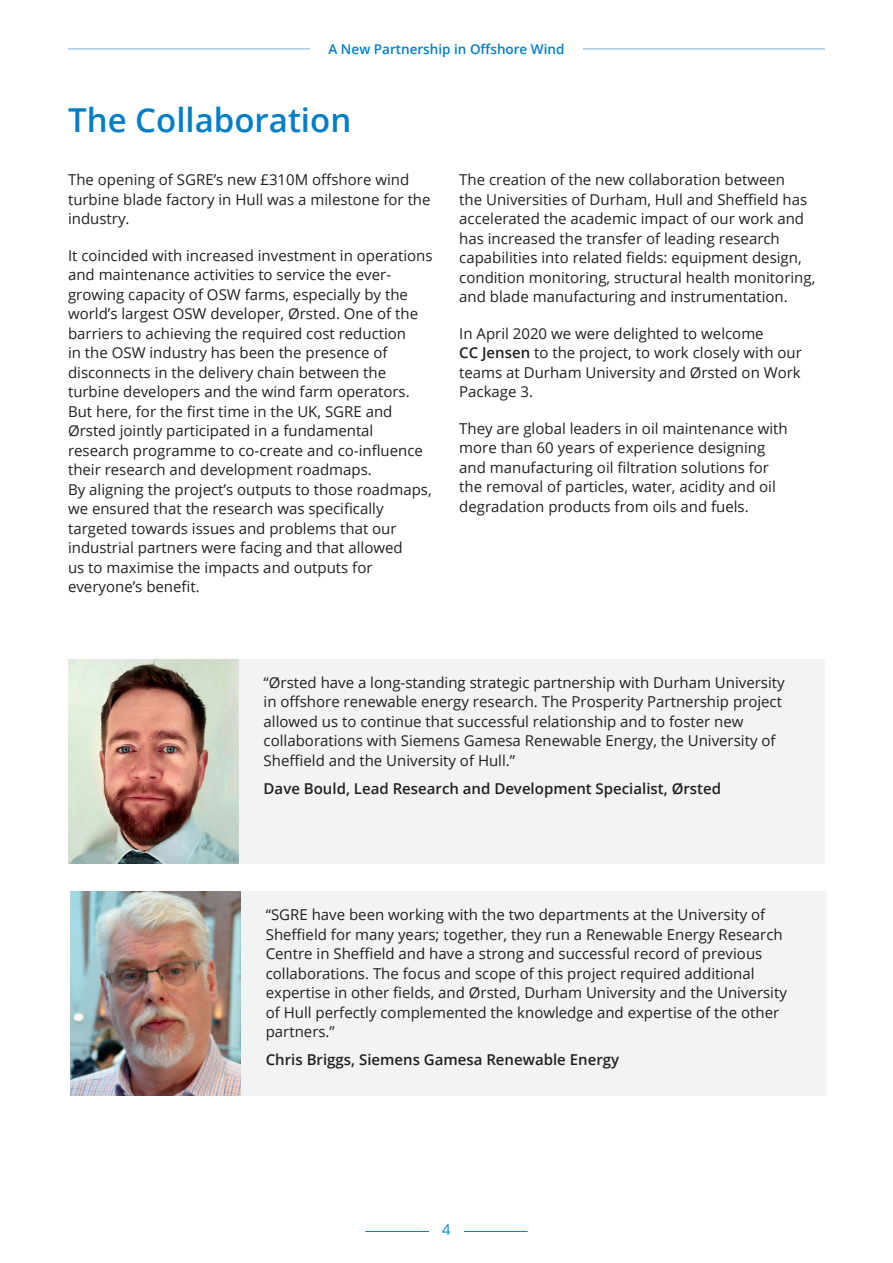
<style>
.page{position:relative;width:893px;height:1263px;background:#fff}
.page>*{position:absolute;margin:0;border:0;box-sizing:border-box;transform-origin:0 0}
.t1{font:600 33px "Open Sans";color:#007ec5}
.Body{font:15px/19.5px "Open Sans";color:#231f20}
.Body-2{font:600 15px "Open Sans";color:#231f20}
.Body-3{font:15px "Open Sans";color:#008cd0}
.t2{font:600 13.5px "Open Sans";color:#007ec5}
.s1{font-weight:600}
</style>
<div class="page">
<hr style="left:68px;top:49px;width:757px;height:1px;background:#79aede">
<div style="left:310px;top:26px;width:273px;height:45px;background:#fff"></div>
<div style="left:68px;top:659px;width:757px;height:204px;background:#f2f3f4"></div>
<div style="left:70px;top:891px;width:757px;height:205px;background:#f2f3f4"></div>
<img style="left:68px;top:659px;width:170px;height:204px">
<img style="left:70px;top:891px;width:170px;height:205px">
<hr style="left:365px;top:1231px;width:64px;height:1px;background:#007ec5">
<hr style="left:464px;top:1231px;width:64px;height:1px;background:#007ec5">
<p class="t2" style="left:329px;top:39px;width:237px">A New Partnership in Offshore Wind</p>
<p class="t1" style="left:68px;top:97px;width:285px">The Collaboration</p>
<p class="Body" style="left:68px;top:169px;width:364px">The opening of SGRE’s new £310M offshore wind turbine blade factory in Hull was a milestone for the industry.</p>
<p class="Body" style="left:68px;top:245px;width:366px">It coincided with increased investment in operations and maintenance activities to service the ever&shy;growing capacity of OSW farms, especially by the world’s largest OSW developer, Ørsted. One of the barriers to achieving the required cost reduction<br>in the OSW industry has been the presence of disconnects in the delivery chain between the turbine developers and the wind farm operators.<br>But here, for the first time in the UK, SGRE and Ørsted jointly participated in a fundamental research programme to co-create and co-influence their research and development roadmaps.<br>By aligning the project’s outputs to those roadmaps, we ensured that the research was specifically targeted towards issues and problems that our industrial partners were facing and that allowed<br>us to maximise the impacts and outputs for everyone’s benefit.</p>
<p class="Body" style="left:459px;top:169px;width:358px">The creation of the new collaboration between<br>the Universities of Durham, Hull and Sheffield has accelerated the academic impact of our work and has increased the transfer of leading research capabilities into related fields: equipment design, condition monitoring, structural health monitoring, and blade manufacturing and instrumentation.</p>
<p class="Body" style="left:459px;top:323px;width:344px">In April 2020 we were delighted to welcome<br><span class="s1">CC Jensen</span> to the project, to work closely with our teams at Durham University and Ørsted on Work Package 3.</p>
<p class="Body" style="left:459px;top:418px;width:330px">They are global leaders in oil maintenance with more than 60 years of experience designing and manufacturing oil filtration solutions for the removal of particles, water, acidity and oil degradation products from oils and fuels.</p>
<p class="Body" style="left:264px;top:672px;width:523px">“Ørsted have a long-standing strategic partnership with Durham University in offshore renewable energy research. The Prosperity Partnership project allowed us to continue that successful relationship and to foster new collaborations with Siemens Gamesa Renewable Energy, the University of Sheffield and the University of Hull.”</p>
<p class="Body-2" style="left:264px;top:778px;width:459px">Dave Bould, Lead Research and Development Specialist, Ørsted</p>
<p class="Body" style="left:266px;top:904px;width:523px">“SGRE have been working with the two departments at the University of Sheffield for many years; together, they run a Renewable Energy Research Centre in Sheffield and have a strong and successful record of previous collaborations. The focus and scope of this project required additional expertise in other fields, and Ørsted, Durham University and the University of Hull perfectly complemented the knowledge and expertise of the other partners.”</p>
<p class="Body-2" style="left:266px;top:1049px;width:355px">Chris Briggs, Siemens Gamesa Renewable Energy</p>
<p class="Body-3" style="left:442px;top:1219px;width:10px">4</p>
</div>
